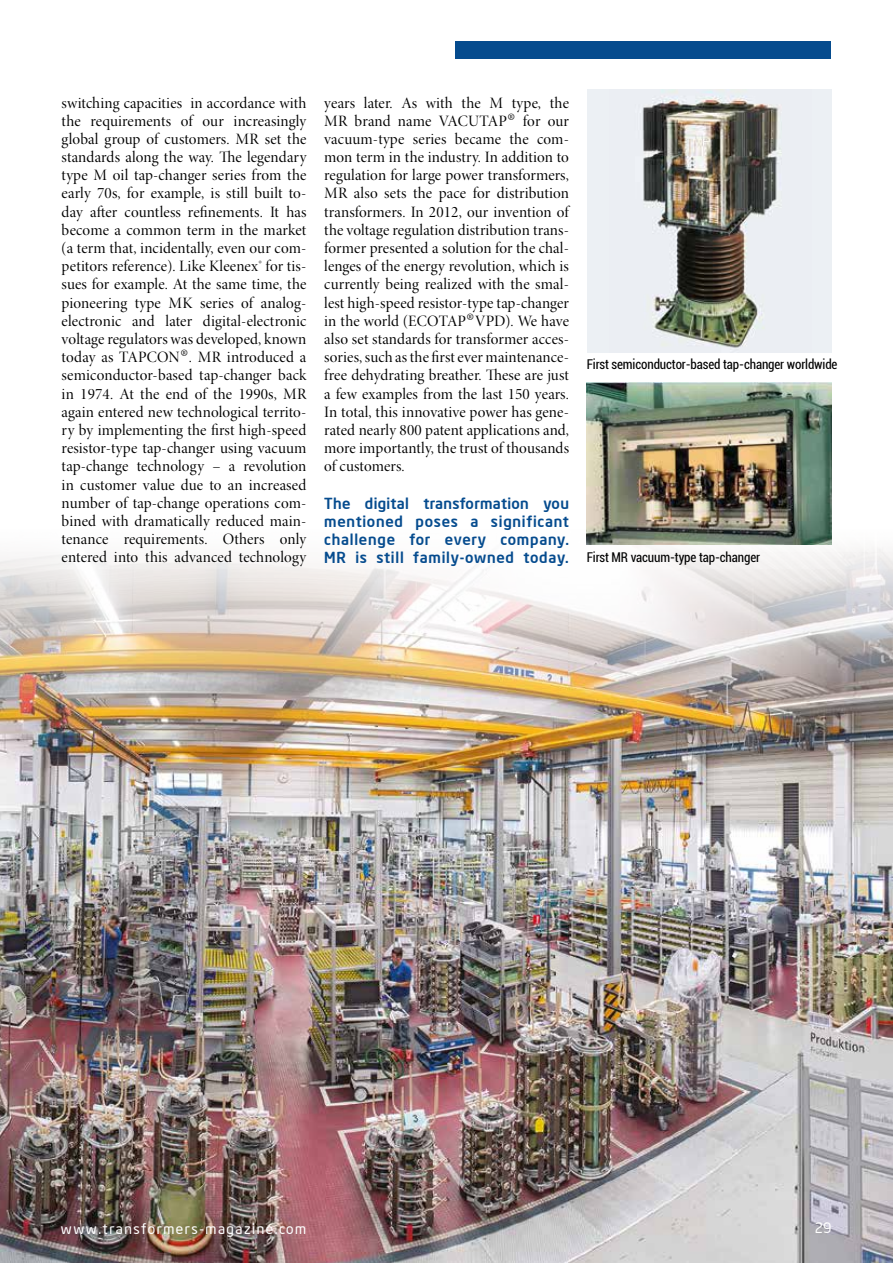
<style>
.page{position:relative;width:893px;height:1263px;background:#fff}
.page>*{position:absolute;margin:0;border:0;box-sizing:border-box;transform-origin:0 0}
.t1{font:37.5px "Minion Pro Disp";color:#000}
.t2{font:15.9px/18.1px "Minion Pro Disp";letter-spacing:.01em;color:#000;text-align:justify}
.t3{font:500 15px/18px "Neo Sans Intel";letter-spacing:.05em;color:#054b8e;text-align:justify}
.t4{font:14.25px "Neo Sans Intel";letter-spacing:.11em;color:#fff}
.t5{font:condensed 13.5px "Roboto";letter-spacing:-.01em;color:#000;scale:.96 1}
.s1{font-family:"Neo Sans Intel";font-weight:500;font-stretch:normal;font-size:15px;color:#054b8e}
</style>
<div class="page">
<img style="left:0;top:526px;width:893px;height:737px">
<div style="left:587px;top:89px;width:245px;height:264px;background:#ecf0f4"></div>
<img style="left:642px;top:89px;width:140px;height:259px">
<img style="left:587px;top:383px;width:245px;height:161px">
<div style="left:455px;top:41px;width:376px;height:17px;background:#054b8e"></div>
<p class="t2" style="left:62px;top:94px;width:246px">switching capacities in accordance with the requirements of our increasingly global group of customers. MR set the standards along the way. The legendary type M oil tap-changer series from the early 70s, for example, is still built to&shy;day after countless refinements. It has become a common term in the market (a term that, incidentally, even our com&shy;petitors reference). Like Kleenex® for tis&shy;sues for example. At the same time, the pioneering type MK series of analog&shy;electronic and later digital-electronic voltage regulators was developed, known today as TAPCON</p>
<h1 class="t1" style="left:180px;top:340px;width:10px">®</h1>
<p class="t2" style="left:62px;top:348px;width:246px;text-indent:127px">. MR introduced a semiconductor-based tap-changer back in 1974. At the end of the 1990s, MR again entered new technological territo&shy;ry by implementing the first high-speed resistor-type tap-changer using vacuum tap-change technology – a revolution in customer value due to an increased number of tap-change operations com&shy;bined with dramatically reduced main&shy;tenance requirements. Others only entered into this advanced technology</p>
<p class="t2" style="left:324px;top:94px;width:246px">years later. As with the M type, the<br>MR brand name VACUTAP</p>
<h1 class="t1" style="left:507px;top:103px;width:10px">®</h1>
<p class="t2" style="left:324px;top:112px;width:246px;text-indent:199px">for our vacuum-type series became the com&shy;mon term in the industry. In addition to regulation for large power transformers, MR also sets the pace for distribution transformers. In 2012, our invention of the voltage regulation distribution trans&shy;former presented a solution for the chal&shy;lenges of the energy revolution, which is currently being realized with the smal&shy;lest high-speed resistor-type tap-changer in the world (ECOTAP</p>
<h1 class="t1" style="left:466px;top:303px;width:10px">®</h1>
<p class="t2" style="left:324px;top:312px;width:246px;text-indent:151px">VPD). We have also set standards for transformer acces&shy;sories, such as the first ever maintenance&shy;free dehydrating breather. These are just a few examples from the last 150 years.<br>In total, this innovative power has gene&shy;rated nearly 800 patent applications and, more importantly, the trust of thousands of customers.</p>
<p class="t3" style="left:324px;top:495px;width:246px">The digital transformation you mentioned poses a significant challenge for every company.</p>
<p class="t5" style="left:324px;top:548px;width:456px"><span class="s1">MR is still family-owned today.</span> First MR vacuum-type tap-changer</p>
<p class="t5" style="left:587px;top:354px;width:263px">First semiconductor-based tap-changer worldwide</p>
<p class="t4" style="left:61px;top:1220px;width:247px">www.transformers-magazine.com</p>
<p class="t4" style="left:815px;top:1219px;width:18px">29</p>
</div>
